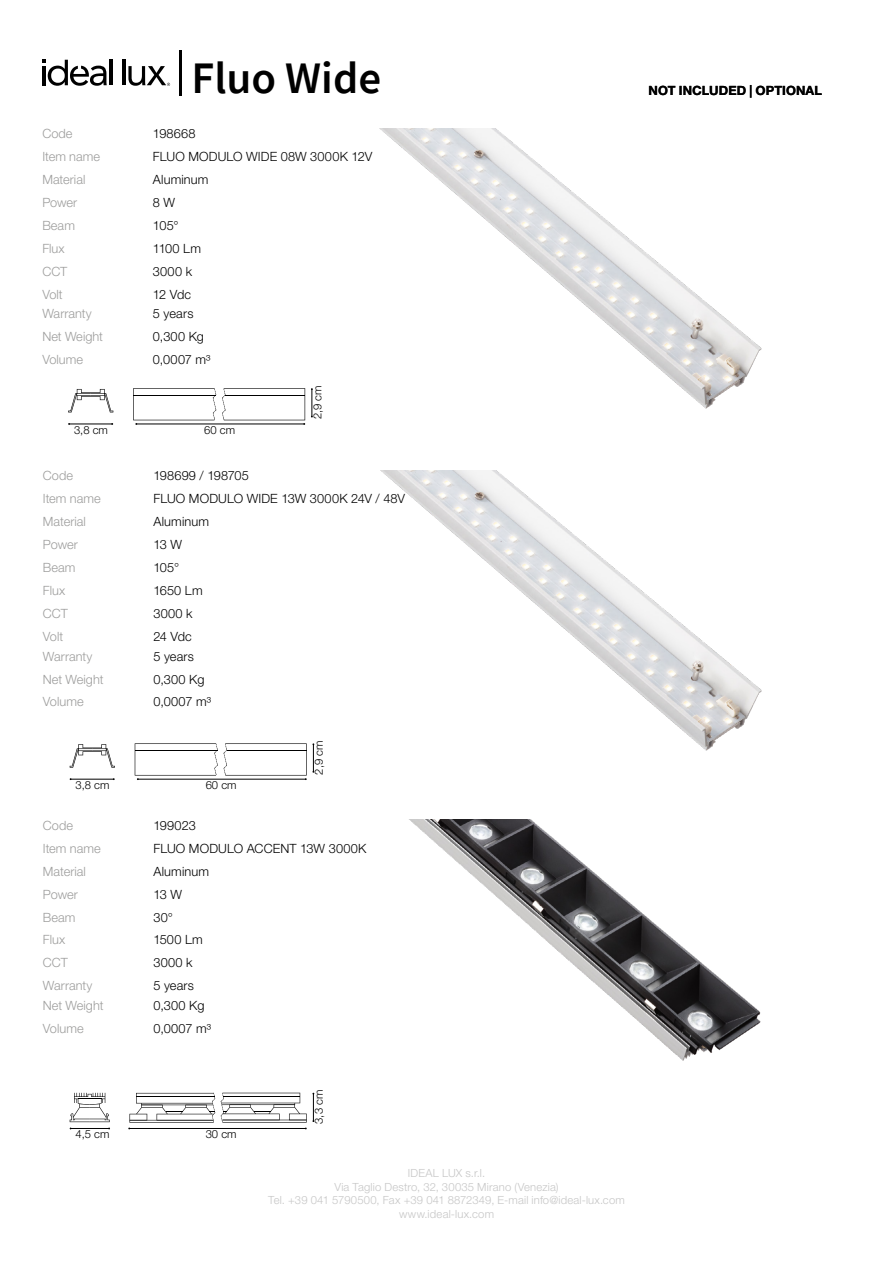
<style>
.page{position:relative;width:893px;height:1263px;background:#fff}
.page>*{position:absolute;margin:0;border:0;box-sizing:border-box;transform-origin:0 0}
.t1{font:600 45px "Source Sans Pro";color:#000}
.t2{font:300 12.75px/23px "Helvetica Neue LT Std";letter-spacing:.015em;color:#000}
.t3{font:300 12.75px/23px "Helvetica Neue LT Std";letter-spacing:.005em;color:#9d9d9c}
.t4{font:700 12.75px "Helvetica Neue LT Std";letter-spacing:.005em;color:#000}
.t5{font:300 11.25px/13.5px "Helvetica Neue LT Std";letter-spacing:.015em;color:#c6c6c6;text-align:center}
.t6{font:300 11.25px "Helvetica Neue LT Std";color:#000}
</style>
<div class="page">
<hr style="left:179px;top:50px;width:3px;height:45px;background:#000">
<hr style="left:110px;top:60px;width:3px;height:25px;background:#000">
<hr style="left:122px;top:60px;width:3px;height:25px;background:#000">
<svg style="left:43px;top:60px;width:64px;height:26px"></svg>
<svg style="left:128px;top:66px;width:42px;height:20px"></svg>
<img style="left:379px;top:128px;width:383px;height:281px">
<img style="left:381px;top:471px;width:381px;height:280px">
<svg style="left:70px;top:744px;width:45px;height:24px"></svg>
<hr style="left:138px;top:779px;width:168px;height:1px;background:#000">
<svg style="left:135px;top:743px;width:83px;height:37px"></svg>
<svg style="left:224px;top:743px;width:90px;height:37px"></svg>
<hr style="left:71px;top:779px;width:43px;height:1px;background:#000">
<img style="left:410px;top:820px;width:351px;height:241px">
<hr style="left:129px;top:1128px;width:177px;height:1px;background:#000">
<svg style="left:128px;top:1093px;width:87px;height:36px"></svg>
<svg style="left:221px;top:1093px;width:93px;height:36px"></svg>
<svg style="left:70px;top:1093px;width:40px;height:36px"></svg>
<svg style="left:68px;top:389px;width:45px;height:23px"></svg>
<hr style="left:136px;top:424px;width:168px;height:1px;background:#000">
<svg style="left:222px;top:388px;width:83px;height:37px"></svg>
<svg style="left:133px;top:388px;width:83px;height:37px"></svg>
<svg style="left:311px;top:388px;width:2px;height:29px"></svg>
<hr style="left:69px;top:424px;width:43px;height:1px;background:#000">
<p class="t3" style="left:42px;top:122px;width:59px">Code<br>Item name<br>Material<br>Power<br>Beam<br>Flux</p>
<h1 class="t1" style="left:191px;top:49px;width:191px">Fluo Wide</h1>
<p class="t2" style="left:153px;top:122px;width:44px">198668</p>
<p class="t2" style="left:153px;top:168px;width:57px">Aluminum<br>8 W<br>105°<br>1100 Lm</p>
<p class="t2" style="left:153px;top:145px;width:221px">FLUO MODULO WIDE 08W 3000K 12V</p>
<p class="t3" style="left:42px;top:259px;width:26px">CCT<br>Volt</p>
<p class="t2" style="left:153px;top:259px;width:41px">3000 k<br>12 Vdc</p>
<p class="t3" style="left:42px;top:302px;width:62px">Warranty<br>Net Weight<br>Volume</p>
<p class="t2" style="left:153px;top:302px;width:59px">5 years<br>0,300 Kg<br>0,0007 m³</p>
<p class="t6" style="left:74px;top:423px;width:35px">3,8 cm</p>
<p class="t6" style="left:204px;top:423px;width:32px">60 cm</p>
<p class="t6" style="left:311px;top:419px;width:35px;rotate:-90deg">2,9 cm</p>
<p class="t3" style="left:43px;top:464px;width:59px">Code<br>Item name<br>Material<br>Power<br>Beam<br>Flux</p>
<p class="t2" style="left:153px;top:464px;width:97px">198699 / 198705</p>
<p class="t2" style="left:153px;top:510px;width:57px">Aluminum<br>13 W<br>105°<br>1650 Lm</p>
<p class="t2" style="left:153px;top:487px;width:253px">FLUO MODULO WIDE 13W 3000K 24V / 48V</p>
<p class="t3" style="left:43px;top:602px;width:26px">CCT<br>Volt</p>
<p class="t2" style="left:153px;top:602px;width:41px">3000 k<br>24 Vdc</p>
<p class="t3" style="left:43px;top:644px;width:62px">Warranty<br>Net Weight<br>Volume</p>
<p class="t2" style="left:153px;top:644px;width:59px">5 years<br>0,300 Kg<br>0,0007 m³</p>
<p class="t6" style="left:312px;top:774px;width:35px;rotate:-90deg">2,9 cm</p>
<p class="t6" style="left:76px;top:778px;width:35px">3,8 cm</p>
<p class="t3" style="left:43px;top:813px;width:59px">Code<br>Item name<br>Material<br>Power<br>Beam<br>Flux</p>
<p class="t6" style="left:206px;top:778px;width:32px">60 cm</p>
<p class="t2" style="left:153px;top:813px;width:44px">199023</p>
<p class="t2" style="left:153px;top:859px;width:57px">Aluminum<br>13 W<br>30°<br>1500 Lm</p>
<p class="t2" style="left:153px;top:836px;width:214px">FLUO MODULO ACCENT 13W 3000K</p>
<p class="t3" style="left:43px;top:951px;width:51px">CCT<br>Warranty</p>
<p class="t2" style="left:153px;top:951px;width:42px">3000 k<br>5 years</p>
<p class="t3" style="left:43px;top:994px;width:62px">Net Weight<br>Volume</p>
<p class="t2" style="left:153px;top:994px;width:59px">0,300 Kg<br>0,0007 m³</p>
<p class="t6" style="left:76px;top:1127px;width:35px">4,5 cm</p>
<p class="t6" style="left:206px;top:1127px;width:32px">30 cm</p>
<p class="t6" style="left:312px;top:1124px;width:35px;rotate:-90deg">3,3 cm</p>
<p class="t5" style="left:268px;top:1166px;width:358px">IDEAL LUX s.r.l.<br>Via Taglio Destro, 32, 30035 Mirano (Venezia)<br>Tel. +39 041 5790500, Fax +39 041 8872349, E-mail info@ideal-lux.com www.ideal-lux.com</p>
<p class="t4" style="left:648px;top:83px;width:175px">NOT INCLUDED | OPTIONAL</p>
</div>
